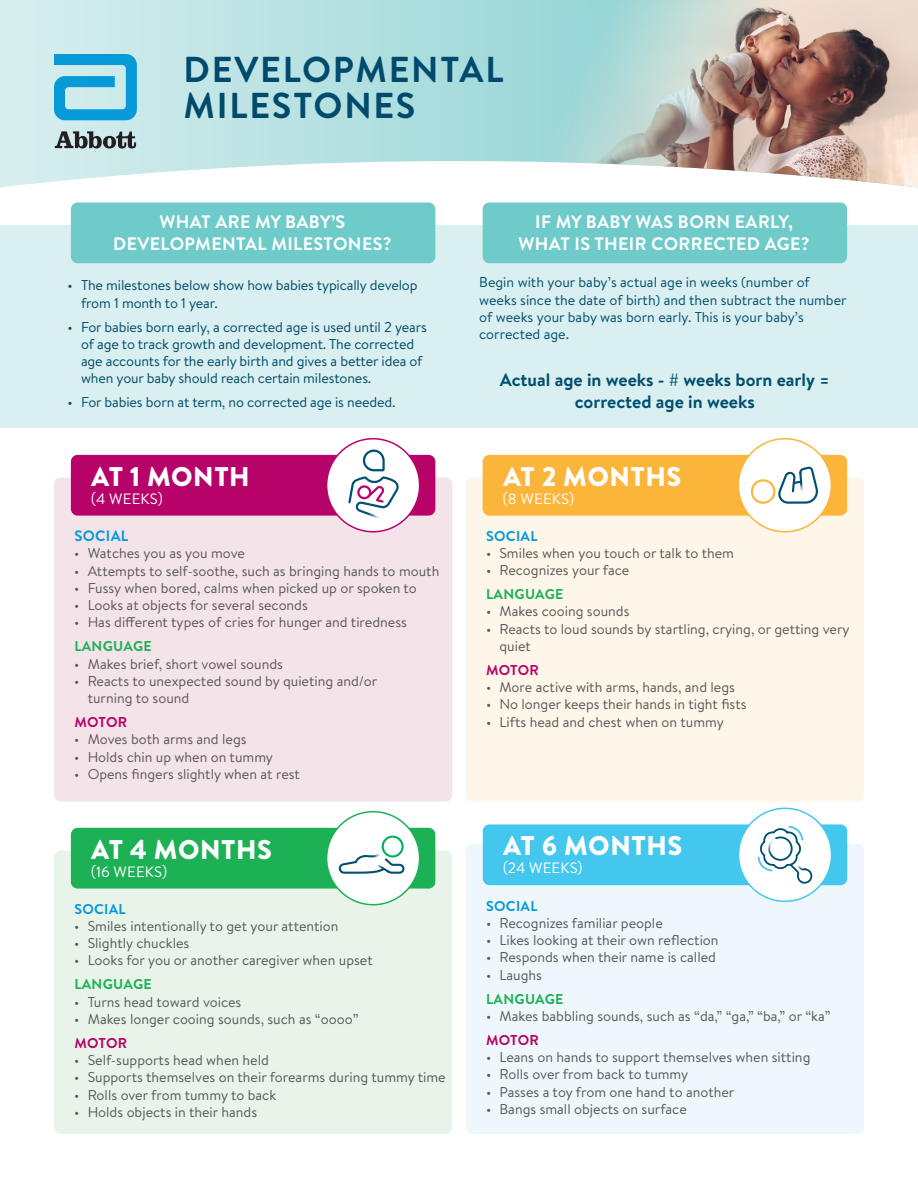
<style>
.page{position:relative;width:918px;height:1188px;background:#fff}
.page>*{position:absolute;margin:0;border:0;box-sizing:border-box;transform-origin:0 0}
.t1{font:700 36px "Brandon Text";letter-spacing:.05em;color:#004b6c}
.t2{font:900 27px "Brandon Text";letter-spacing:.02em;color:#fff}
.t3{font:700 18px/21.6px "Brandon Text";letter-spacing:.02em;color:#fff;text-align:center}
.t4{font:700 18px/21.6px "Brandon Text";color:#004f71;text-align:center}
.t5{font:15px "Brandon Text";letter-spacing:.02em;color:#fff}
.t6{font:700 15px "Brandon Text";letter-spacing:.02em;color:#069ad9}
.t7{font:14.25px/17.2px "Brandon Text";color:#57585a}
.t8{font:14.25px/17.2px "Brandon Text";letter-spacing:-.01em;color:#004b6c}
.t9{font:14.25px/17.2px "Brandon Text";color:#004f71}
.t10{font:700 14.25px "Brandon Text";letter-spacing:.02em;color:#1db156}
.t11{font:700 14.25px "Brandon Text";letter-spacing:.01em;color:#b70369}
.t12{font:700 14.25px "Brandon Text";letter-spacing:.02em;color:#069ad9}
</style>
<div class="page">
<div style="left:54px;top:478px;width:398px;height:324px;background:#f5e3ea;border-radius:7px"></div>
<div style="left:466px;top:478px;width:398px;height:324px;background:#fef6e9;border-radius:7px"></div>
<div style="left:0;top:225px;width:918px;height:203px;background:#daefef"></div>
<div style="left:483px;top:202px;width:364px;height:61px;background:#6fcaca;border-radius:7px"></div>
<div style="left:71px;top:202px;width:364px;height:61px;background:#6fcaca;border-radius:7px"></div>
<div style="left:71px;top:455px;width:364px;height:61px;background:#b70369;border-radius:7px"></div>
<div style="left:483px;top:455px;width:364px;height:61px;background:#fcb53b;border-radius:7px"></div>
<svg style="left:0;top:0;width:523px;height:187px;background:#c3e6e7"></svg>
<img style="left:523px;top:0;width:395px;height:188px">
<div style="left:327px;top:439px;width:93px;height:93px;background:#fff;border-radius:50%"></div>
<div style="left:326px;top:438px;width:94px;height:94px;border:2px solid #b70369;border-radius:50%"></div>
<div style="left:738px;top:439px;width:93px;height:93px;background:#fff;border-radius:50%"></div>
<div style="left:738px;top:438px;width:94px;height:94px;border:2px solid #fcb53b;border-radius:50%"></div>
<svg style="left:348px;top:450px;width:51px;height:68px"></svg>
<div style="left:54px;top:850px;width:398px;height:284px;background:#e8f4ea;border-radius:7px"></div>
<div style="left:71px;top:828px;width:364px;height:61px;background:#1db156;border-radius:7px"></div>
<div style="left:327px;top:812px;width:93px;height:93px;background:#fff;border-radius:50%"></div>
<div style="left:326px;top:811px;width:94px;height:94px;border:2px solid #1db156;border-radius:50%"></div>
<div style="left:382px;top:836px;width:22px;height:22px;border:2px solid #00b156;border-radius:50%"></div>
<svg style="left:339px;top:853px;width:65px;height:21px"></svg>
<svg style="left:751px;top:467px;width:67px;height:37px"></svg>
<svg style="left:54px;top:54px;width:83px;height:66px;background:#5cbce0"></svg>
<svg style="left:55px;top:131px;width:81px;height:18px"></svg>
<div style="left:466px;top:844px;width:398px;height:290px;background:#eef8fc;border-radius:7px"></div>
<div style="left:483px;top:824px;width:364px;height:61px;background:#44c7ee;border-radius:7px"></div>
<div style="left:739px;top:808px;width:93px;height:93px;background:#fff;border-radius:50%"></div>
<div style="left:738px;top:808px;width:94px;height:94px;border:2px solid #44c7ee;border-radius:50%"></div>
<svg style="left:758px;top:826px;width:54px;height:58px"></svg>
<p class="t1" style="left:184px;top:45px;width:321px">DEVELOPMENTAL</p>
<p class="t1" style="left:184px;top:81px;width:233px">MILESTONES</p>
<p class="t3" style="left:113px;top:211px;width:280px">WHAT ARE MY BABY’S<br>DEVELOPMENTAL MILESTONES?</p>
<p class="t3" style="left:519px;top:211px;width:293px">IF MY BABY WAS BORN EARLY,<br>WHAT IS THEIR CORRECTED AGE?</p>
<p class="t8" style="left:81px;top:276px;width:338px;text-indent:-14px">• The milestones below show how babies typically develop from 1 month to 1 year.</p>
<p class="t8" style="left:81px;top:318px;width:347px;text-indent:-14px">• For babies born early, a corrected age is used until 2 years of age to track growth and development. The corrected age accounts for the early birth and gives a better idea of when your baby should reach certain milestones.</p>
<p class="t8" style="left:68px;top:393px;width:330px">• For babies born at term, no corrected age is needed.</p>
<p class="t2" style="left:91px;top:457px;width:160px">AT 1 MONTH</p>
<p class="t5" style="left:91px;top:488px;width:73px">(4 WEEKS)</p>
<p class="t6" style="left:74px;top:525px;width:56px">SOCIAL</p>
<p class="t7" style="left:74px;top:544px;width:172px">• Watches you as you move</p>
<p class="t7" style="left:74px;top:562px;width:367px">• Attempts to self-soothe, such as bringing hands to mouth</p>
<p class="t7" style="left:74px;top:579px;width:344px">• Fussy when bored, calms when picked up or spoken to</p>
<p class="t7" style="left:74px;top:596px;width:235px">• Looks at objects for several seconds</p>
<p class="t7" style="left:74px;top:613px;width:334px">• Has different types of cries for hunger and tiredness</p>
<p class="t10" style="left:74px;top:637px;width:79px">LANGUAGE</p>
<p class="t7" style="left:74px;top:655px;width:210px">• Makes brief, short vowel sounds</p>
<p class="t7" style="left:88px;top:672px;width:291px;text-indent:-14px">• Reacts to unexpected sound by quieting and/or turning to sound</p>
<p class="t11" style="left:74px;top:712px;width:54px">MOTOR</p>
<p class="t7" style="left:74px;top:730px;width:174px">• Moves both arms and legs</p>
<p class="t7" style="left:74px;top:748px;width:200px">• Holds chin up when on tummy</p>
<p class="t7" style="left:74px;top:765px;width:227px">• Opens fingers slightly when at rest</p>
<p class="t2" style="left:91px;top:830px;width:182px">AT 4 MONTHS</p>
<p class="t5" style="left:91px;top:861px;width:77px">(16 WEEKS)</p>
<p class="t12" style="left:74px;top:899px;width:53px">SOCIAL</p>
<p class="t7" style="left:74px;top:917px;width:266px">• Smiles intentionally to get your attention</p>
<p class="t7" style="left:74px;top:934px;width:117px">• Slightly chuckles</p>
<p class="t7" style="left:74px;top:951px;width:300px">• Looks for you or another caregiver when upset</p>
<p class="t10" style="left:74px;top:974px;width:79px">LANGUAGE</p>
<p class="t7" style="left:74px;top:993px;width:169px">• Turns head toward voices</p>
<p class="t7" style="left:74px;top:1010px;width:286px">• Makes longer cooing sounds, such as “oooo”</p>
<p class="t11" style="left:74px;top:1033px;width:54px">MOTOR</p>
<p class="t7" style="left:74px;top:1051px;width:196px">• Self-supports head when held</p>
<p class="t7" style="left:74px;top:1068px;width:373px">• Supports themselves on their forearms during tummy time</p>
<p class="t7" style="left:74px;top:1086px;width:204px">• Rolls over from tummy to back</p>
<p class="t7" style="left:74px;top:1103px;width:184px">• Holds objects in their hands</p>
<p class="t9" style="left:479px;top:273px;width:369px">Begin with your baby’s actual age in weeks (number of weeks since the date of birth) and then subtract the number of weeks your baby was born early. This is your baby’s corrected age.</p>
<p class="t4" style="left:500px;top:369px;width:332px">Actual age in weeks - # weeks born early = corrected age in weeks</p>
<p class="t2" style="left:503px;top:457px;width:180px">AT 2 MONTHS</p>
<p class="t5" style="left:503px;top:488px;width:73px">(8 WEEKS)</p>
<p class="t12" style="left:486px;top:526px;width:53px">SOCIAL</p>
<p class="t7" style="left:486px;top:544px;width:250px">• Smiles when you touch or talk to them</p>
<p class="t7" style="left:486px;top:561px;width:145px">• Recognizes your face</p>
<p class="t10" style="left:486px;top:584px;width:79px">LANGUAGE</p>
<p class="t7" style="left:486px;top:602px;width:145px">• Makes cooing sounds</p>
<p class="t7" style="left:500px;top:620px;width:352px;text-indent:-14px">• Reacts to loud sounds by startling, crying, or getting very quiet</p>
<p class="t11" style="left:486px;top:660px;width:54px">MOTOR</p>
<p class="t7" style="left:486px;top:678px;width:251px">• More active with arms, hands, and legs</p>
<p class="t7" style="left:486px;top:695px;width:262px">• No longer keeps their hands in tight fists</p>
<p class="t7" style="left:486px;top:713px;width:239px">• Lifts head and chest when on tummy</p>
<p class="t2" style="left:503px;top:827px;width:181px">AT 6 MONTHS</p>
<p class="t5" style="left:503px;top:858px;width:81px">(24 WEEKS)</p>
<p class="t12" style="left:486px;top:896px;width:53px">SOCIAL</p>
<p class="t7" style="left:486px;top:914px;width:178px">• Recognizes familiar people</p>
<p class="t7" style="left:486px;top:931px;width:234px">• Likes looking at their own reflection</p>
<p class="t7" style="left:486px;top:948px;width:232px">• Responds when their name is called</p>
<p class="t7" style="left:486px;top:966px;width:58px">• Laughs</p>
<p class="t10" style="left:486px;top:989px;width:79px">LANGUAGE</p>
<p class="t7" style="left:486px;top:1007px;width:346px">• Makes babbling sounds, such as “da,” “ga,” “ba,” or “ka”</p>
<p class="t11" style="left:486px;top:1030px;width:54px">MOTOR</p>
<p class="t7" style="left:486px;top:1048px;width:326px">• Leans on hands to support themselves when sitting</p>
<p class="t7" style="left:486px;top:1065px;width:204px">• Rolls over from back to tummy</p>
<p class="t7" style="left:486px;top:1083px;width:250px">• Passes a toy from one hand to another</p>
<p class="t7" style="left:486px;top:1100px;width:202px">• Bangs small objects on surface</p>
</div>
